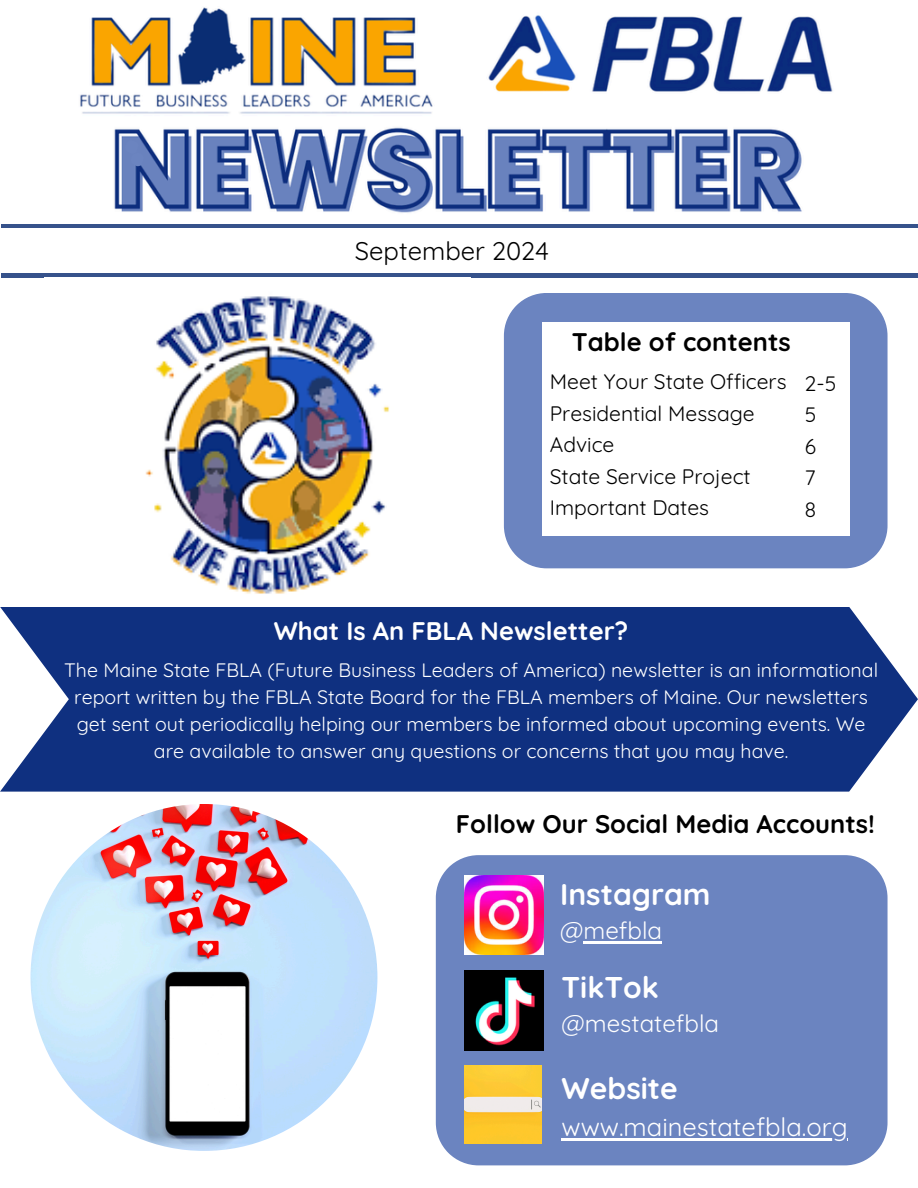
<style>
.page{position:relative;width:918px;height:1188px;background:#fff}
.page>*{position:absolute;margin:0;border:0;box-sizing:border-box;transform-origin:0 0}
.t1{font:700 30px "Quicksand";color:#fff}
.t2{font:700 25.5px "Quicksand";color:#000}
.t3{font:700 25.5px "Quicksand";color:#fff}
.t4{font:25.5px "Quicksand";color:#fff}
.t5{font:25.5px "Quicksand";color:#000}
.t6{font:24px "Quicksand";color:#fff}
.t7{font:21px "Quicksand";color:#000}
.t8{font:19.5px/27px "Quicksand";color:#fff;text-align:center}
</style>
<div class="page">
<hr style="left:1px;top:224px;width:917px;height:4px;background:#36528b">
<hr style="left:1px;top:273px;width:917px;height:4px;background:#36528b">
<img style="left:80px;top:7px;width:753px;height:206px">
<div style="left:504px;top:293px;width:384px;height:275px;background:#6b84c0"></div>
<div style="left:542px;top:322px;width:307px;height:214px;background:#fff"></div>
<svg style="left:0;top:607px;width:918px;height:185px;background:#213f89"></svg>
<svg style="left:125px;top:140px;width:19px;height:26px"></svg>
<div style="left:436px;top:855px;width:452px;height:310px;background:#6b84c0"></div>
<img style="left:30px;top:804px;width:347px;height:347px;border-radius:50%">
<img style="left:464px;top:1066px;width:78px;height:77px">
<img style="left:464px;top:875px;width:80px;height:80px">
<img style="left:464px;top:971px;width:80px;height:79px">
<img style="left:145px;top:296px;width:244px;height:298px">
<hr style="left:584px;top:941px;width:78px;height:2px;background:#fff">
<hr style="left:562px;top:1139px;width:286px;height:2px;background:#fff">
<p class="t5" style="left:355px;top:235px;width:195px">September 2024</p>
<p class="t2" style="left:572px;top:326px;width:220px">Table of contents</p>
<p class="t7" style="left:550px;top:368px;width:238px">Meet Your State Officers</p>
<p class="t7" style="left:550px;top:400px;width:206px">Presidential Message</p>
<p class="t7" style="left:550px;top:431px;width:66px">Advice</p>
<p class="t7" style="left:550px;top:463px;width:202px">State Service Project</p>
<p class="t7" style="left:550px;top:494px;width:161px">Important Dates</p>
<p class="t7" style="left:805px;top:370px;width:33px">2-5</p>
<h1 class="t7" style="left:805px;top:401px;width:13px">5</h1>
<p class="t7" style="left:805px;top:433px;width:13px">6</p>
<h3 class="t7" style="left:805px;top:464px;width:12px">7</h3>
<p class="t7" style="left:805px;top:496px;width:13px">8</p>
<p class="t3" style="left:274px;top:614px;width:356px">What Is An FBLA Newsletter?</p>
<p class="t8" style="left:64px;top:656px;width:816px">The Maine State FBLA (Future Business Leaders of America) newsletter is an informational report written by the FBLA State Board for the FBLA members of Maine. Our newsletters get sent out periodically helping our members be informed about upcoming events. We are available to answer any questions or concerns that you may have.</p>
<p class="t2" style="left:456px;top:807px;width:420px">Follow Our Social Media Accounts!</p>
<h2 class="t1" style="left:560px;top:875px;width:152px">Instagram</h2>
<h2 class="t6" style="left:560px;top:915px;width:104px">@mefbla</h2>
<p class="t1" style="left:562px;top:968px;width:99px">TikTok</p>
<p class="t6" style="left:562px;top:1008px;width:159px">@mestatefbla</p>
<p class="t1" style="left:562px;top:1069px;width:118px">Website</p>
<h2 class="t4" style="left:562px;top:1111px;width:288px">www.mainestatefbla.org</h2>
</div>
